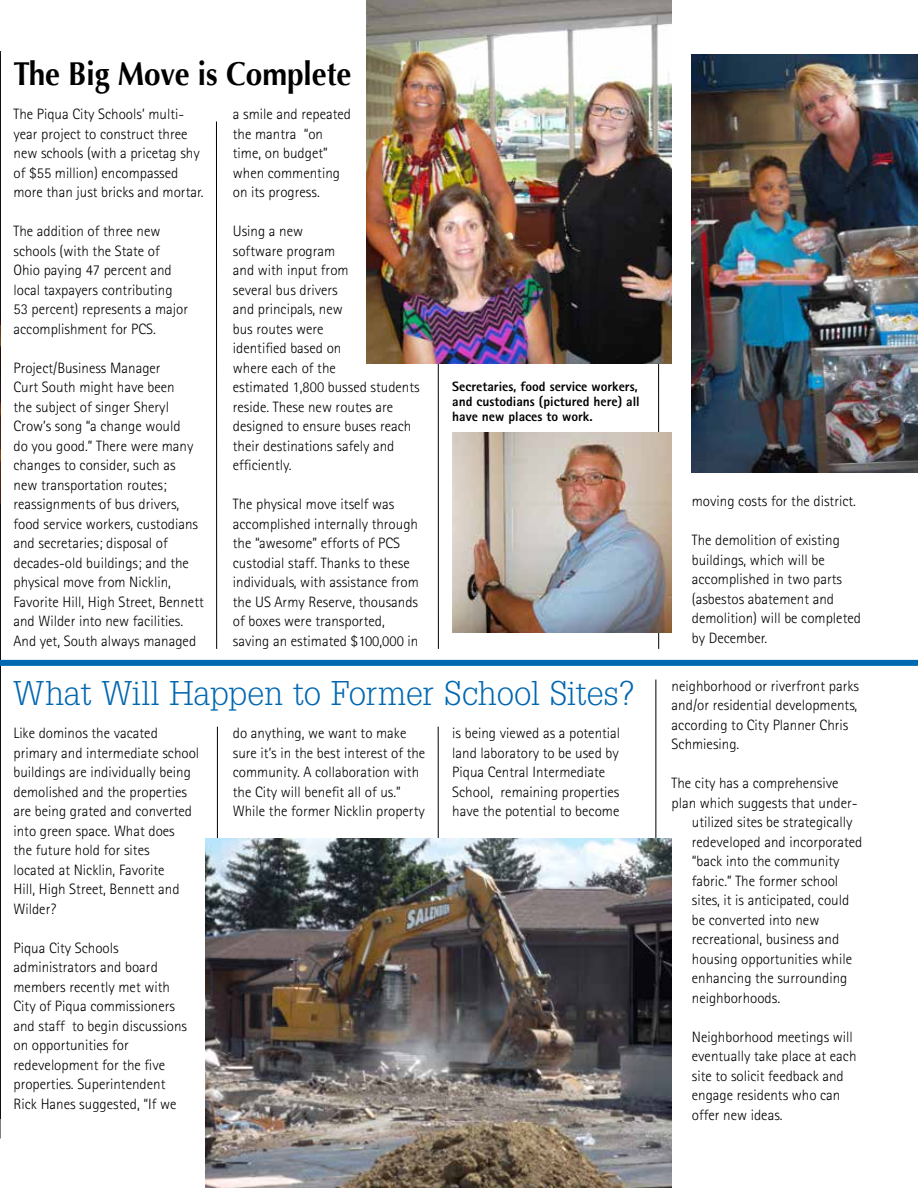
<style>
.page{position:relative;width:918px;height:1188px;background:#fff}
.page>*{position:absolute;margin:0;border:0;box-sizing:border-box;transform-origin:0 0}
.t1{font:36px "Square Serif Light DTC";color:#0067b1}
.t2{font:700 33px "Optima";color:#000;scale:.9 1}
.t3{font:300 15px/19.5px "Rotis Sans Serif";color:#000}
.t4{font:800 13.5px/15px "Rotis Sans Serif";color:#000}
</style>
<div class="page">
<hr style="left:438px;top:727px;width:1px;height:396px;background:#000">
<hr style="left:656px;top:680px;width:1px;height:443px;background:#000">
<hr style="left:217px;top:727px;width:1px;height:396px;background:#000">
<hr style="left:0;top:51px;width:1px;height:1068px;background:#000">
<hr style="left:0;top:54px;width:1px;height:1084px;background:#000">
<hr style="left:438px;top:57px;width:1px;height:592px;background:#000">
<hr style="left:658px;top:63px;width:1px;height:586px;background:#000">
<hr style="left:216px;top:122px;width:1px;height:527px;background:#000">
<img style="left:0;top:315px;width:1px;height:189px">
<img style="left:206px;top:839px;width:466px;height:349px">
<img style="left:367px;top:0;width:305px;height:364px">
<img style="left:452px;top:432px;width:220px;height:201px">
<div style="left:0;top:660px;width:918px;height:6px;background:#0067b1"></div>
<img style="left:691px;top:54px;width:227px;height:418px">
<h2 class="t2" style="left:14px;top:55px;width:377px">The Big Move is Complete</h2>
<p class="t3" style="left:14px;top:105px;width:192px">The Piqua City Schools’ multi&shy;year project to construct three new schools (with a pricetag shy of $55 million) encompassed more than just bricks and mortar.</p>
<p class="t3" style="left:14px;top:222px;width:176px">The addition of three new schools (with the State of<br>Ohio paying 47 percent and local taxpayers contributing<br>53 percent) represents a major accomplishment for PCS.</p>
<p class="t3" style="left:14px;top:358px;width:192px">Project/Business Manager<br>Curt South might have been<br>the subject of singer Sheryl<br>Crow’s song “a change would<br>do you good.” There were many changes to consider, such as<br>new transportation routes; reassignments of bus drivers, food service workers, custodians and secretaries; disposal of decades-old buildings; and the physical move from Nicklin,<br>Favorite Hill, High Street, Bennett and Wilder into new facilities.<br>And yet, South always managed</p>
<p class="t3" style="left:233px;top:105px;width:120px">a smile and repeated the mantra “on time, on budget” when commenting on its progress.</p>
<p class="t3" style="left:233px;top:222px;width:188px">Using a new<br>software program<br>and with input from<br>several bus drivers<br>and principals, new<br>bus routes were<br>identified based on<br>where each of the<br>estimated 1,800 bussed students reside. These new routes are designed to ensure buses reach their destinations safely and efficiently.</p>
<p class="t3" style="left:233px;top:495px;width:188px">The physical move itself was accomplished internally through the “awesome” efforts of PCS custodial staff. Thanks to these individuals, with assistance from the US Army Reserve, thousands of boxes were transported, saving an estimated $100,000 in</p>
<p class="t3" style="left:692px;top:491px;width:166px">moving costs for the district.</p>
<p class="t4" style="left:452px;top:379px;width:189px">Secretaries, food service workers, and custodians (pictured here) all have new places to work.</p>
<p class="t3" style="left:692px;top:530px;width:171px">The demolition of existing buildings, which will be accomplished in two parts (asbestos abatement and demolition) will be completed by December.</p>
<h1 class="t1" style="left:14px;top:673px;width:623px">What Will Happen to Former School Sites?</h1>
<p class="t3" style="left:14px;top:723px;width:187px">Like dominos the vacated primary and intermediate school buildings are individually being demolished and the properties are being grated and converted into green space. What does<br>the future hold for sites<br>located at Nicklin, Favorite<br>Hill, High Street, Bennett and<br>Wilder?</p>
<p class="t3" style="left:14px;top:938px;width:175px">Piqua City Schools administrators and board members recently met with<br>City of Piqua commissioners and staff to begin discussions on opportunities for redevelopment for the five properties. Superintendent<br>Rick Hanes suggested, “If we</p>
<p class="t3" style="left:233px;top:723px;width:194px">do anything, we want to make sure it’s in the best interest of the community. A collaboration with the City will benefit all of us.”<br>While the former Nicklin property</p>
<p class="t3" style="left:452px;top:723px;width:170px">is being viewed as a potential land laboratory to be used by<br>Piqua Central Intermediate<br>School, remaining properties have the potential to become</p>
<p class="t3" style="left:672px;top:676px;width:189px">neighborhood or riverfront parks and/or residential developments, according to City Planner Chris<br>Schmiesing.</p>
<p class="t3" style="left:672px;top:774px;width:168px">The city has a comprehensive</p>
<p class="t3" style="left:672px;top:793px;width:188px">plan which suggests that under-</p>
<p class="t3" style="left:692px;top:813px;width:162px">utilized sites be strategically</p>
<p class="t3" style="left:692px;top:832px;width:172px">redeveloped and incorporated</p>
<p class="t3" style="left:692px;top:852px;width:149px">“back into the community</p>
<p class="t3" style="left:692px;top:871px;width:148px">fabric.” The former school</p>
<p class="t3" style="left:692px;top:891px;width:159px">sites, it is anticipated, could</p>
<p class="t3" style="left:692px;top:910px;width:129px">be converted into new</p>
<p class="t3" style="left:692px;top:930px;width:149px">recreational, business and</p>
<p class="t3" style="left:692px;top:949px;width:162px">housing opportunities while</p>
<p class="t3" style="left:692px;top:969px;width:157px">enhancing the surrounding</p>
<p class="t3" style="left:692px;top:988px;width:90px">neighborhoods.</p>
<p class="t3" style="left:692px;top:1027px;width:166px">Neighborhood meetings will eventually take place at each site to solicit feedback and engage residents who can offer new ideas.</p>
</div>
